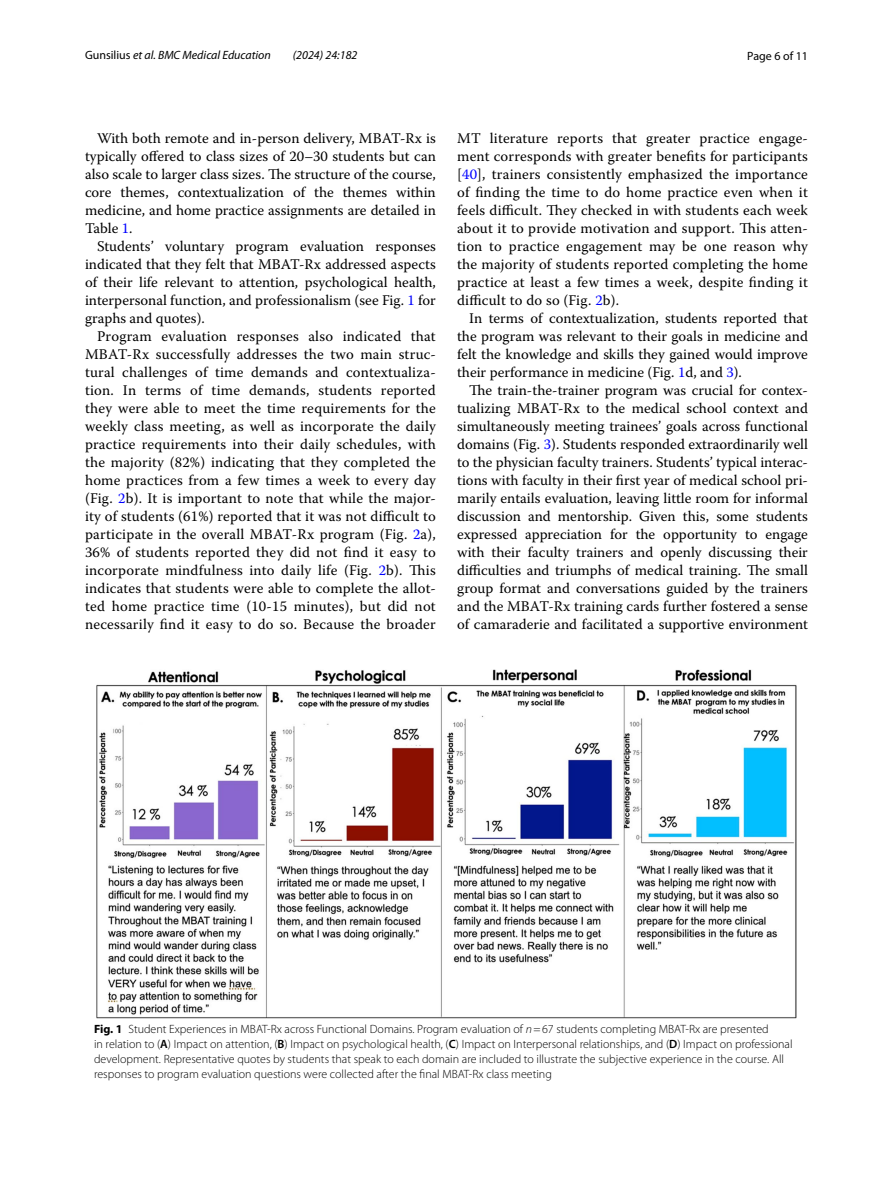
<style>
.page{position:relative;width:893px;height:1187px;background:#fff}
.page>*{position:absolute;margin:0;border:0;box-sizing:border-box;transform-origin:0 0}
.t1{font:14.7px/18px "Warnock Pro";color:#000;text-align:justify}
.t2{font:300 12px/15px "Myriad Pro";color:#000}
.t3{font:italic 12px "Myriad Pro";color:#000}
.t4{font:12px "Myriad Pro";color:#000}
.s1{font-style:normal}
.s2{color:#00f}
.s3{font-weight:700}
.s4{font-style:italic}
.s5{font-weight:600}
</style>
<div class="page">
<img style="left:96px;top:669px;width:701px;height:349px">
<p class="t3" style="left:85px;top:48px;width:187px"><span class="s1">Gunsilius</span> et al. BMC Medical Education</p>
<p class="t3" style="left:293px;top:48px;width:66px">(2024) 24:182</p>
<p class="t4" style="left:747px;top:48px;width:62px">Page 6 of 11</p>
<p class="t1" style="left:85px;top:128px;width:352px;text-indent:12px">With both remote and in-person delivery, MBAT-Rx is typically offered to class sizes of 20–30 students but can also scale to larger class sizes. The structure of the course, core themes, contextualization of the themes within medicine, and home practice assignments are detailed in Table <span class="s2">1</span>.</p>
<p class="t1" style="left:85px;top:236px;width:352px;text-indent:12px">Students’ voluntary program evaluation responses indicated that they felt that MBAT-Rx addressed aspects of their life relevant to attention, psychological health, interpersonal function, and professionalism (see Fig. <span class="s2">1</span> for graphs and quotes).</p>
<p class="t1" style="left:85px;top:326px;width:352px;text-indent:12px">Program evaluation responses also indicated that MBAT-Rx successfully addresses the two main struc&shy;tural challenges of time demands and contextualiza&shy;tion. In terms of time demands, students reported they were able to meet the time requirements for the weekly class meeting, as well as incorporate the daily practice requirements into their daily schedules, with the majority (82%) indicating that they completed the home practices from a few times a week to every day (Fig. <span class="s2">2</span>b). It is important to note that while the major&shy;ity of students (61%) reported that it was not difficult to participate in the overall MBAT-Rx program (Fig. <span class="s2">2</span>a), 36% of students reported they did not find it easy to incorporate mindfulness into daily life (Fig. <span class="s2">2</span>b). This indicates that students were able to complete the allot&shy;ted home practice time (10-15 minutes), but did not necessarily find it easy to do so. Because the broader</p>
<p class="t1" style="left:457px;top:128px;width:352px">MT literature reports that greater practice engage&shy;ment corresponds with greater benefits for participants [<span class="s2">40</span>], trainers consistently emphasized the importance of finding the time to do home practice even when it feels difficult. They checked in with students each week about it to provide motivation and support. This atten&shy;tion to practice engagement may be one reason why the majority of students reported completing the home practice at least a few times a week, despite finding it difficult to do so (Fig. <span class="s2">2</span>b).</p>
<p class="t1" style="left:457px;top:308px;width:352px;text-indent:12px">In terms of contextualization, students reported that the program was relevant to their goals in medicine and felt the knowledge and skills they gained would improve their performance in medicine (Fig. <span class="s2">1</span>d, and <span class="s2">3</span>).</p>
<p class="t1" style="left:457px;top:380px;width:352px;text-indent:12px">The train-the-trainer program was crucial for contex&shy;tualizing MBAT-Rx to the medical school context and simultaneously meeting trainees’ goals across functional domains (Fig. <span class="s2">3</span>). Students responded extraordinarily well to the physician faculty trainers. Students’ typical interac&shy;tions with faculty in their first year of medical school pri&shy;marily entails evaluation, leaving little room for informal discussion and mentorship. Given this, some students expressed appreciation for the opportunity to engage with their faculty trainers and openly discussing their difficulties and triumphs of medical training. The small group format and conversations guided by the trainers and the MBAT-Rx training cards further fostered a sense of camaraderie and facilitated a supportive environment</p>
<p class="t2" style="left:94px;top:1021px;width:700px"><span class="s3">Fig. 1</span> Student Experiences in MBAT-Rx across Functional Domains. Program evaluation of <span class="s4">n</span>=67 students completing MBAT-Rx are presented<br>in relation to (<span class="s5">A</span>) Impact on attention, (<span class="s5">B</span>) Impact on psychological health, (<span class="s5">C</span>) Impact on Interpersonal relationships, and (<span class="s5">D</span>) Impact on professional development. Representative quotes by students that speak to each domain are included to illustrate the subjective experience in the course. All responses to program evaluation questions were collected after the final MBAT-Rx class meeting</p>
</div>
